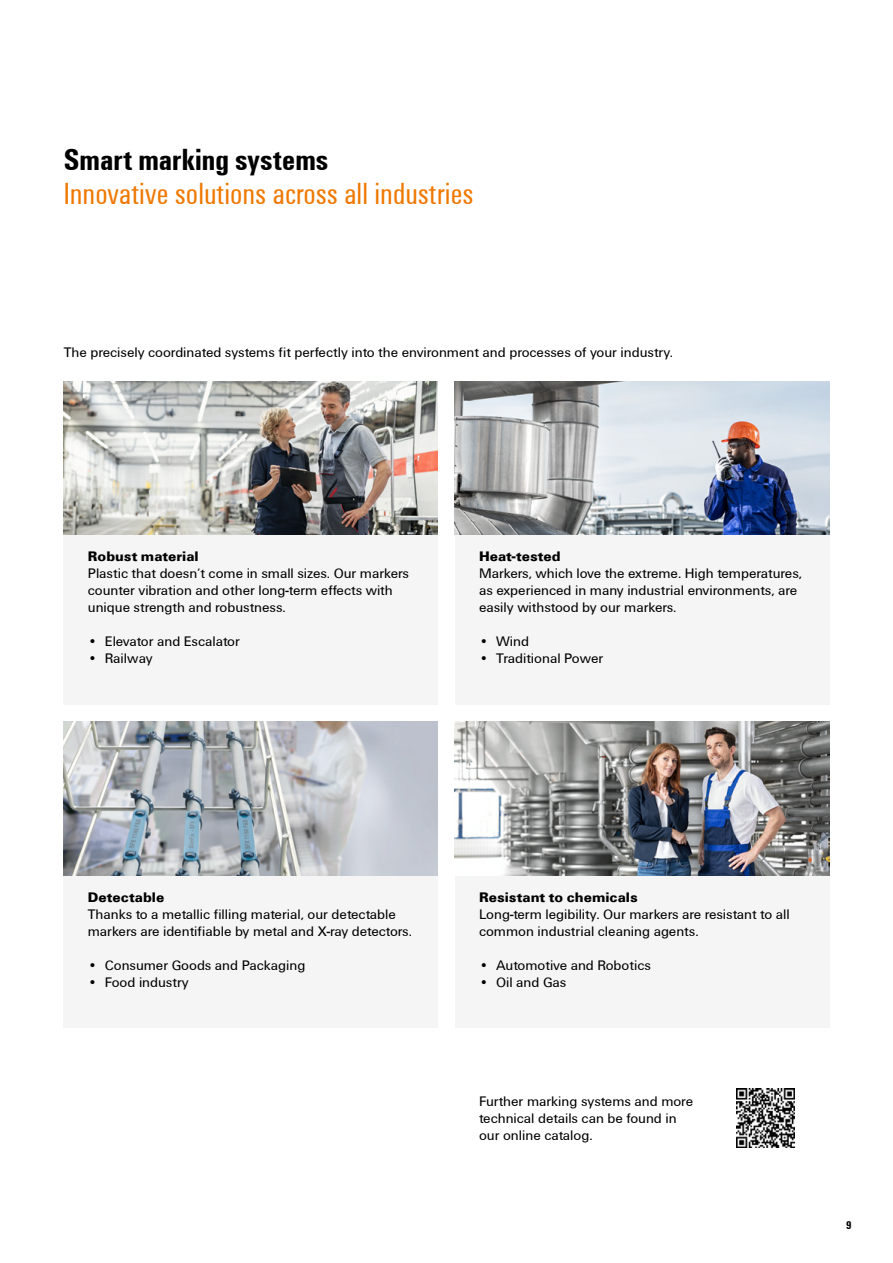
<style>
.page{position:relative;width:893px;height:1263px;background:#fff}
.page>*{position:absolute;margin:0;border:0;box-sizing:border-box;transform-origin:0 0}
.t1{font:31.5px "Weidmueller Condensed";color:#ef7800}
.t2{font:700 31.5px "Weidmueller Condensed";color:#000}
.t3{font:14.25px/17px "Weidmueller";color:#000}
.t4{font:700 14.25px "Weidmueller";color:#000}
.t5{font:700 11.7px "Weidmueller Condensed";color:#000}
</style>
<div class="page">
<div style="left:64px;top:849px;width:374px;height:179px;background:#f5f5f5"></div>
<div style="left:455px;top:869px;width:374px;height:159px;background:#f5f5f5"></div>
<div style="left:455px;top:528px;width:374px;height:177px;background:#f5f5f5"></div>
<div style="left:64px;top:532px;width:374px;height:173px;background:#f5f5f5"></div>
<img style="left:736px;top:1089px;width:58px;height:58px">
<img style="left:455px;top:722px;width:374px;height:153px">
<img style="left:64px;top:382px;width:374px;height:153px">
<img style="left:64px;top:722px;width:374px;height:153px">
<img style="left:455px;top:382px;width:374px;height:153px">
<h1 class="t2" style="left:64px;top:141px;width:266px">Smart marking systems</h1>
<h1 class="t1" style="left:64px;top:175px;width:411px">Innovative solutions across all industries</h1>
<p class="t3" style="left:64px;top:344px;width:611px">The precisely coordinated systems fit perfectly into the environment and processes of your industry.</p>
<p class="t4" style="left:88px;top:548px;width:112px">Robust material</p>
<p class="t3" style="left:88px;top:565px;width:323px">Plastic that doesn‘t come in small sizes. Our markers counter vibration and other long-term effects with unique strength and robustness.</p>
<p class="t3" style="left:88px;top:633px;width:154px">• Elevator and Escalator</p>
<p class="t3" style="left:88px;top:650px;width:66px">• Railway</p>
<p class="t4" style="left:479px;top:548px;width:83px">Heat-tested</p>
<p class="t3" style="left:479px;top:565px;width:324px">Markers, which love the extreme. High temperatures, as experienced in many industrial environments, are easily withstood by our markers.</p>
<p class="t3" style="left:479px;top:633px;width:52px">• Wind</p>
<p class="t3" style="left:479px;top:650px;width:126px">• Traditional Power</p>
<p class="t4" style="left:88px;top:888px;width:78px">Detectable</p>
<p class="t3" style="left:88px;top:905px;width:326px">Thanks to a metallic filling material, our detectable markers are identifiable by metal and X-ray detectors.</p>
<p class="t3" style="left:88px;top:956px;width:219px">• Consumer Goods and Packaging</p>
<p class="t3" style="left:88px;top:973px;width:102px">• Food industry</p>
<p class="t4" style="left:479px;top:888px;width:160px">Resistant to chemicals</p>
<p class="t3" style="left:479px;top:905px;width:312px">Long-term legibility. Our markers are resistant to all common industrial cleaning agents.</p>
<p class="t3" style="left:479px;top:956px;width:173px">• Automotive and Robotics</p>
<p class="t3" style="left:479px;top:973px;width:89px">• Oil and Gas</p>
<p class="t3" style="left:479px;top:1092px;width:215px">Further marking systems and more technical details can be found in our online catalog.</p>
<p class="t5" style="left:846px;top:1218px;width:7px">9</p>
</div>
